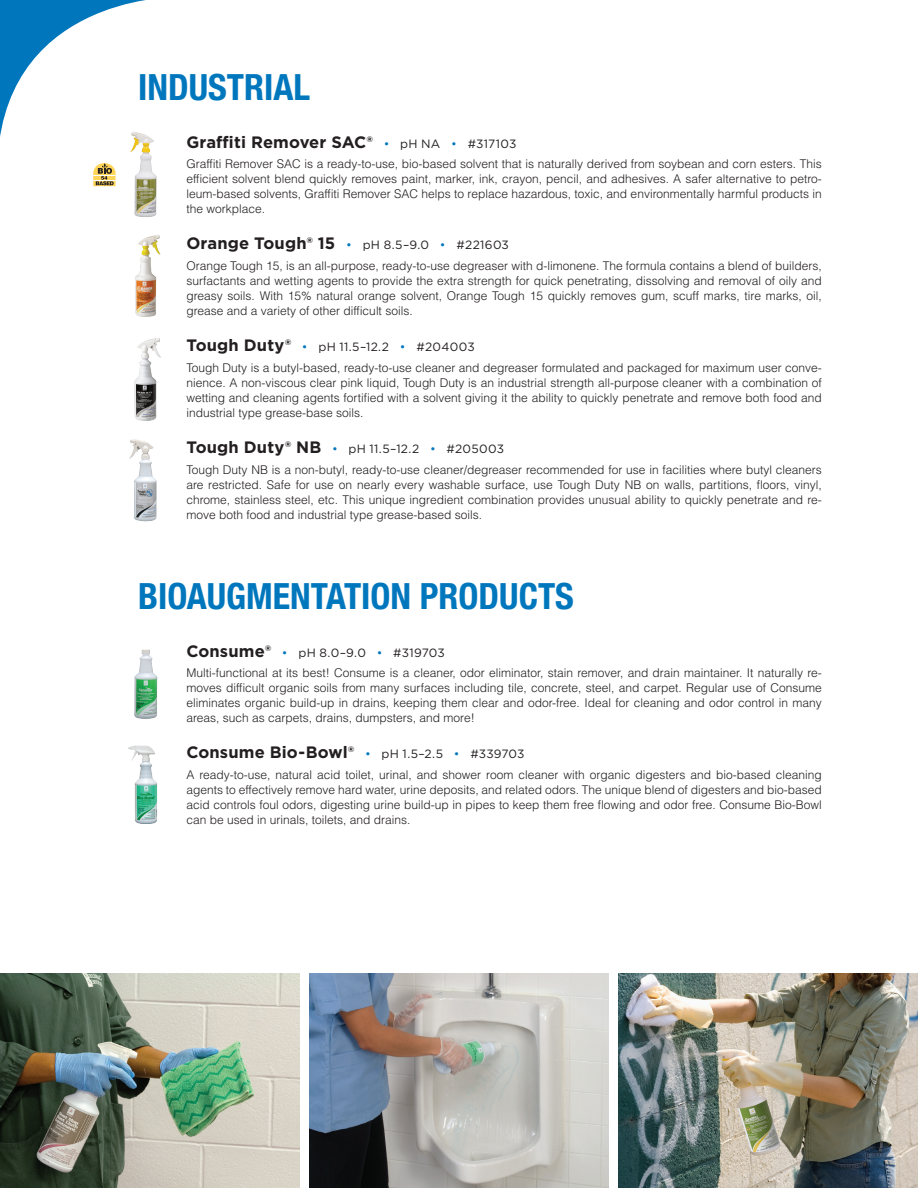
<style>
.page{position:relative;width:918px;height:1188px;background:#fff}
.page>*{position:absolute;margin:0;border:0;box-sizing:border-box;transform-origin:0 0}
.t1{font:700 condensed 36px "Helvetica Neue LT Com";color:#0077bd}
.t2{font:700 16.5px "Gotham";letter-spacing:.005em;color:#231f20}
.t3{font:300 12px/15px "Helvetica LT Std";color:#231f20;text-align:justify}
.t4{font:12px "Gotham";letter-spacing:.025em;color:#231f20}
.s1{font-weight:400;font-size:12px;color:#0077bd}
.s2{font-weight:400;font-size:12px}
.s3{font-weight:700;font-size:16.5px}
.s4{color:#0077bd}
</style>
<div class="page">
<svg style="left:0;top:0;width:146px;height:187px"></svg>
<svg style="left:93px;top:163px;width:23px;height:23px"></svg>
<img style="left:116px;top:128px;width:41px;height:89px">
<img style="left:135px;top:235px;width:26px;height:82px">
<img style="left:134px;top:338px;width:27px;height:83px">
<img style="left:129px;top:439px;width:28px;height:83px">
<img style="left:134px;top:649px;width:24px;height:70px">
<img style="left:128px;top:745px;width:30px;height:79px">
<img style="left:0;top:973px;width:300px;height:215px">
<img style="left:309px;top:973px;width:300px;height:215px">
<img style="left:618px;top:973px;width:300px;height:215px">
<h1 class="t1" style="left:138px;top:66px;width:173px">INDUSTRIAL</h1>
<h2 class="t2" style="left:186px;top:131px;width:332px">Graffiti Remover SAC® <span class="s1">•</span> <span class="s2">pH NA</span> <span class="s1">•</span> <span class="s2">#317103</span></h2>
<p class="t3" style="left:186px;top:156px;width:637px">Graffiti Remover SAC is a ready-to-use, bio-based solvent that is naturally derived from soybean and corn esters. This efficient solvent blend quickly removes paint, marker, ink, crayon, pencil, and adhesives. A safer alternative to petro&shy;leum-based solvents, Graffiti Remover SAC helps to replace hazardous, toxic, and environmentally harmful products in the workplace.</p>
<p class="t4" style="left:186px;top:238px;width:324px"><span class="s3">Orange Tough® 15</span> <span class="s4">•</span> pH 8.5–9.0 <span class="s4">•</span> #221603</p>
<p class="t3" style="left:186px;top:258px;width:637px">Orange Tough 15, is an all-purpose, ready-to-use degreaser with d-limonene. The formula contains a blend of builders, surfactants and wetting agents to provide the extra strength for quick penetrating, dissolving and removal of oily and greasy soils. With 15% natural orange solvent, Orange Tough 15 quickly removes gum, scuff marks, tire marks, oil, grease and a variety of other difficult soils.</p>
<p class="t4" style="left:186px;top:339px;width:290px"><span class="s3">Tough Duty®</span> <span class="s4">•</span> pH 11.5–12.2 <span class="s4">•</span> #204003</p>
<p class="t3" style="left:186px;top:360px;width:637px">Tough Duty is a butyl-based, ready-to-use cleaner and degreaser formulated and packaged for maximum user conve&shy;nience. A non-viscous clear pink liquid, Tough Duty is an industrial strength all-purpose cleaner with a combination of wetting and cleaning agents fortified with a solvent giving it the ability to quickly penetrate and remove both food and industrial type grease-base soils.</p>
<p class="t4" style="left:186px;top:441px;width:319px"><span class="s3">Tough Duty® NB</span> <span class="s4">•</span> pH 11.5–12.2 <span class="s4">•</span> #205003</p>
<p class="t3" style="left:186px;top:462px;width:637px">Tough Duty NB is a non-butyl, ready-to-use cleaner/degreaser recommended for use in facilities where butyl cleaners are restricted. Safe for use on nearly every washable surface, use Tough Duty NB on walls, partitions, floors, vinyl, chrome, stainless steel, etc. This unique ingredient combination provides unusual ability to quickly penetrate and re&shy;move both food and industrial type grease-based soils.</p>
<h1 class="t1" style="left:138px;top:575px;width:437px">BIOAUGMENTATION PRODUCTS</h1>
<p class="t4" style="left:186px;top:645px;width:260px"><span class="s3">Consume®</span> <span class="s4">•</span> pH 8.0–9.0 <span class="s4">•</span> #319703</p>
<p class="t3" style="left:186px;top:665px;width:637px">Multi-functional at its best! Consume is a cleaner, odor eliminator, stain remover, and drain maintainer. It naturally re&shy;moves difficult organic soils from many surfaces including tile, concrete, steel, and carpet. Regular use of Consume eliminates organic build-up in drains, keeping them clear and odor-free. Ideal for cleaning and odor control in many areas, such as carpets, drains, dumpsters, and more!</p>
<h2 class="t2" style="left:186px;top:742px;width:340px">Consume Bio-Bowl® <span class="s1">•</span> <span class="s2">pH 1.5–2.5</span> <span class="s1">•</span> <span class="s2">#339703</span></h2>
<p class="t3" style="left:186px;top:767px;width:637px">A ready-to-use, natural acid toilet, urinal, and shower room cleaner with organic digesters and bio-based cleaning agents to effectively remove hard water, urine deposits, and related odors. The unique blend of digesters and bio-based acid controls foul odors, digesting urine build-up in pipes to keep them free flowing and odor free. Consume Bio-Bowl can be used in urinals, toilets, and drains.</p>
</div>
